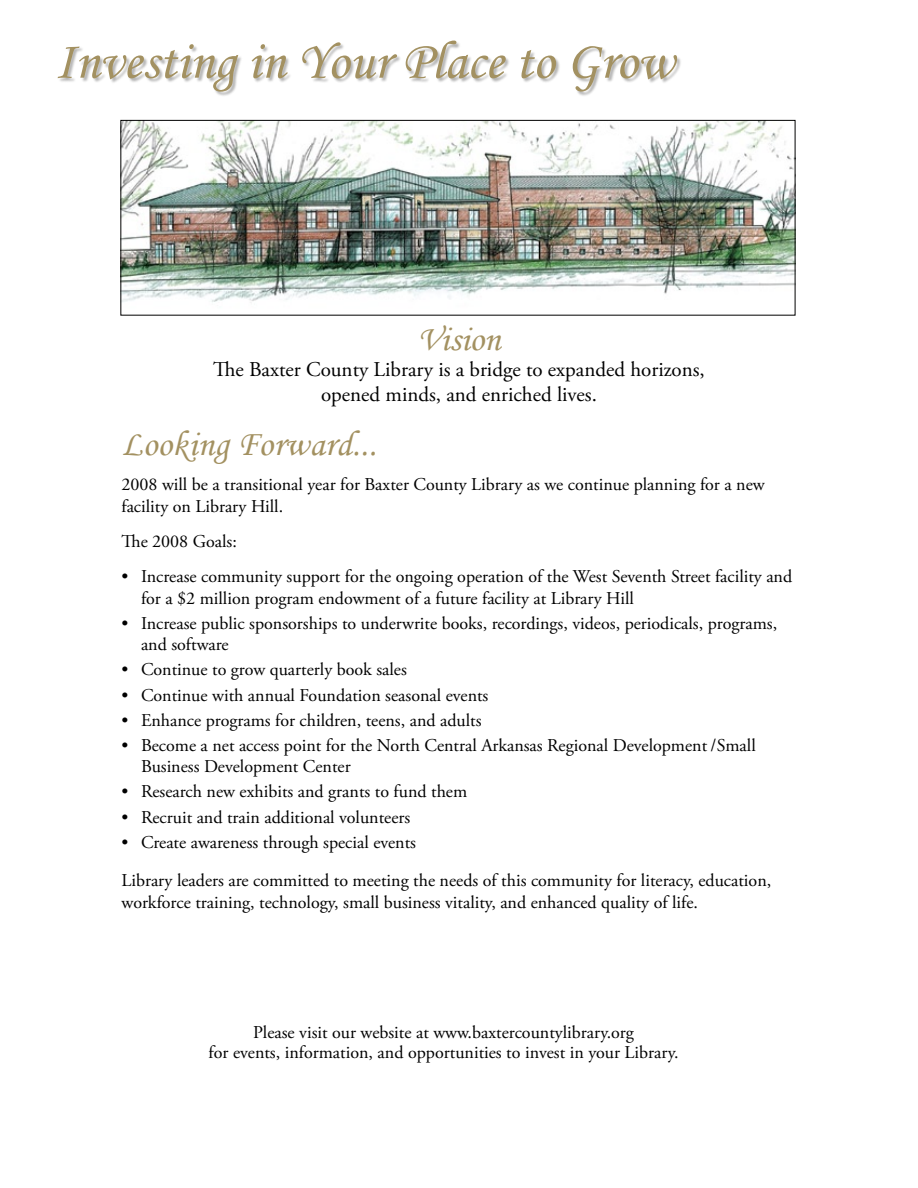
<style>
.page{position:relative;width:918px;height:1188px;background:#fff}
.page>*{position:absolute;margin:0;border:0;box-sizing:border-box;transform-origin:0 0}
.t1{font:54px "Monotype Corsiva";color:#a39161}
.t2{font:36px "Monotype Corsiva";letter-spacing:.01em;color:#a39161}
.t3{font:21px/25.2px "Adobe Garamond Pro";color:#000;text-align:center}
.t4{font:18px/25px "Adobe Garamond Pro";color:#000}
</style>
<div class="page">
<div style="left:58px;top:40px;width:625px;height:58px;background:#000;opacity:.3"></div>
<img style="left:122px;top:122px;width:671px;height:180px">
<div style="left:120px;top:120px;width:675px;height:196px;border:1px solid #000"></div>
<h1 class="t1" style="left:54px;top:28px;width:621px">Investing in Your Place to Grow</h1>
<h2 class="t2" style="left:418px;top:317px;width:84px">Vision</h2>
<p class="t3" style="left:213px;top:357px;width:493px">The Baxter County Library is a bridge to expanded horizons, opened minds, and enriched lives.</p>
<h2 class="t2" style="left:122px;top:422px;width:257px">Looking Forward...</h2>
<p class="t4" style="left:122px;top:474px;width:645px;line-height:21.6px">2008 will be a transitional year for Baxter County Library as we continue planning for a new facility on Library Hill.</p>
<p class="t4" style="left:141px;top:524px;width:653px;line-height:35.1px;text-indent:-20px">The 2008 Goals:<br>Increase community support for the ongoing operation of the West Seventh Street facility and</p>
<p class="t4" style="left:141px;top:586px;width:638px">for a $2 million program endowment of a future facility at Library Hill<br>Increase public sponsorships to underwrite books, recordings, videos, periodicals, programs,</p>
<p class="t4" style="left:141px;top:633px;width:616px">and software<br>Continue to grow quarterly book sales<br>Continue with annual Foundation seasonal events<br>Enhance programs for children, teens, and adults<br>Become a net access point for the North Central Arkansas Regional Development /Small</p>
<p class="t4" style="left:141px;top:755px;width:328px">Business Development Center<br>Research new exhibits and grants to fund them Recruit and train additional volunteers<br>Create awareness through special events</p>
<p class="t4" style="left:122px;top:870px;width:651px;line-height:21.6px">Library leaders are committed to meeting the needs of this community for literacy, education, workforce training, technology, small business vitality, and enhanced quality of life.</p>
<p class="t4" style="left:122px;top:564px;width:8px">•</p>
<p class="t4" style="left:122px;top:611px;width:8px">•</p>
<p class="t4" style="left:122px;top:658px;width:8px;text-align:justify">• • • •</p>
<p class="t4" style="left:122px;top:780px;width:8px;text-align:justify">• • •</p>
<p class="t4" style="left:209px;top:1023px;width:471px;line-height:20.1px;text-align:center">Please visit our website at www.baxtercountylibrary.org<br>for events, information, and opportunities to invest in your Library.</p>
</div>
